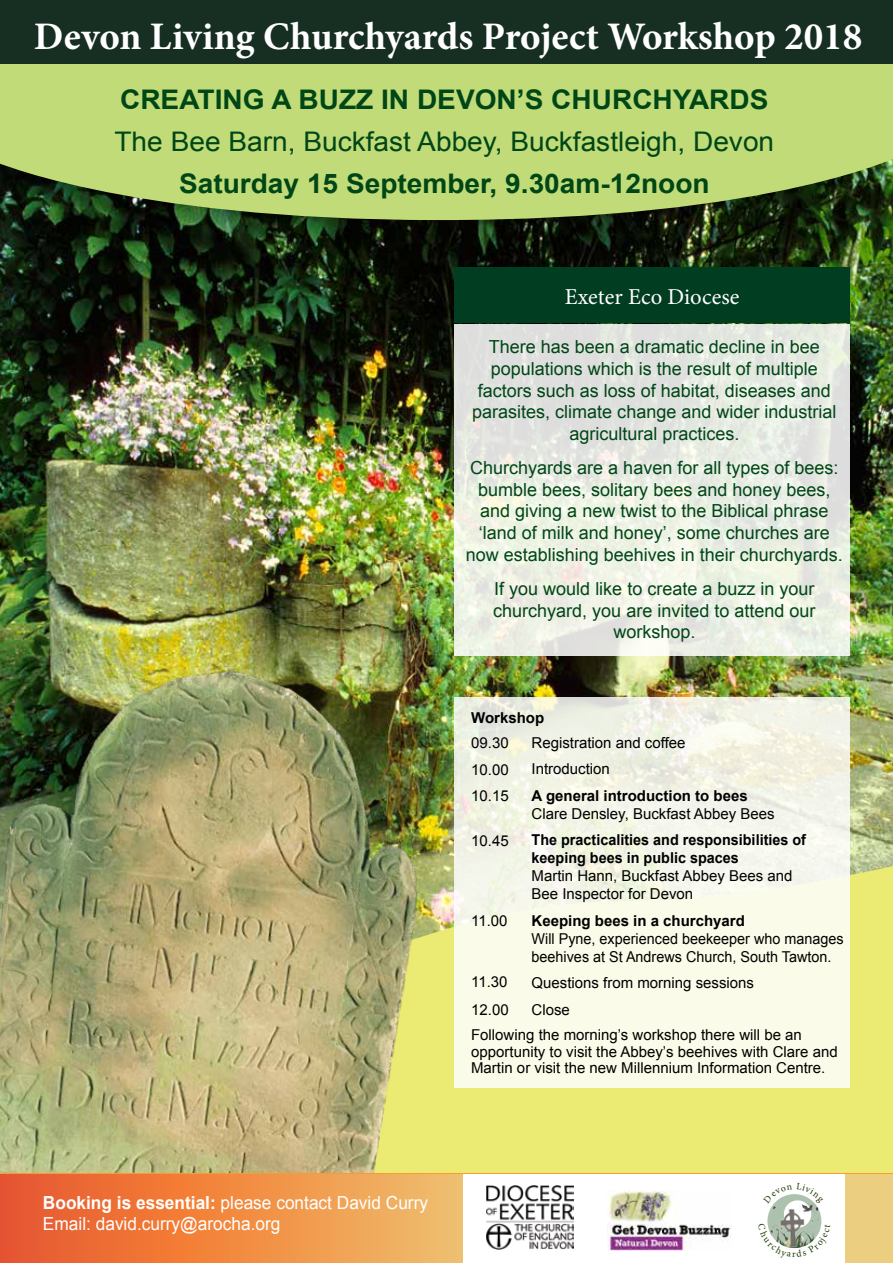
<style>
.page{position:relative;width:893px;height:1263px;background:#fff}
.page>*{position:absolute;margin:0;border:0;box-sizing:border-box;transform-origin:0 0}
.t1{font:700 39px "Minion Pro";color:#fff}
.t2{font:700 27px "Arial";color:#004617;scale:1.04 1}
.t3{font:27px "Arial";color:#004617;scale:1.04 1}
.t4{font:22.8px "Minion Pro";color:#fff}
.t5{font:18px/21.6px "Arial";color:#004617;text-align:center}
.t6{font:18px/21.6px "Arial";color:#fff;scale:.96 1}
.t7{font:15px/26.5px "Arial";color:#000}
.t8{font:15px/18px "Arial";color:#000;scale:.96 1}
.t9{font:700 15px/18px "Arial";color:#000;scale:.96 1}
.t10{font:700 15px "Arial";color:#000}
.s1{font-weight:700}
</style>
<div class="page">
<img style="left:0;top:220px;width:893px;height:640px">
<svg style="left:0;top:63px;width:893px;height:157px;background:#acc66b"></svg>
<div style="left:459px;top:860px;width:434px;height:314px;background:#ebeb73"></div>
<div style="left:0;top:0;width:893px;height:63px;background:#172e23"></div>
<svg style="left:459px;top:697px;width:391px;height:390px;background:#f6f6e7"></svg>
<img style="left:0;top:640px;width:459px;height:534px">
<svg style="left:0;top:1174px;width:893px;height:89px;background:#ee904c"></svg>
<svg style="left:454px;top:324px;width:396px;height:331px;background:#e8ebe2"></svg>
<div style="left:463px;top:1174px;width:381px;height:89px;background:#fff"></div>
<img style="left:767px;top:1194px;width:54px;height:54px;border-radius:27px">
<img style="left:810px;top:1204px;width:6px;height:11px">
<img style="left:778px;top:1204px;width:32px;height:19px">
<img style="left:607px;top:1190px;width:125px;height:61px">
<img style="left:487px;top:1185px;width:87px;height:65px">
<div style="left:454px;top:268px;width:396px;height:55px;background:#013d21"></div>
<svg style="left:767px;top:1223px;width:55px;height:26px"></svg>
<svg style="left:773px;top:1194px;width:42px;height:10px"></svg>
<h1 class="t1" style="left:34px;top:9px;width:830px">Devon Living Churchyards Project Workshop 2018</h1>
<h2 class="t2" style="left:120px;top:82px;width:625px">CREATING A BUZZ IN DEVON’S CHURCHYARDS</h2>
<h2 class="t3" style="left:114px;top:124px;width:636px">The Bee Barn, Buckfast Abbey, Buckfastleigh, Devon</h2>
<h2 class="t2" style="left:179px;top:166px;width:512px">Saturday 15 September, 9.30am-12noon</h2>
<p class="t4" style="left:565px;top:281px;width:176px">Exeter Eco Diocese</p>
<p class="t5" style="left:472px;top:336px;width:366px">There has been a dramatic decline in bee populations which is the result of multiple factors such as loss of habitat, diseases and parasites, climate change and wider industrial agricultural practices.</p>
<p class="t5" style="left:466px;top:457px;width:379px">Churchyards are a haven for all types of bees: bumble bees, solitary bees and honey bees, and giving a new twist to the Biblical phrase ‘land of milk and honey’, some churches are now establishing beehives in their churchyards.</p>
<p class="t5" style="left:493px;top:578px;width:324px">If you would like to create a buzz in your churchyard, you are invited to attend our workshop.</p>
<p class="t10" style="left:471px;top:707px;width:75px">Workshop</p>
<p class="t7" style="left:471px;top:730px;width:39px;text-align:justify">09.30<br>10.00<br>10.15</p>
<p class="t7" style="left:471px;top:827px;width:39px">10.45</p>
<p class="t7" style="left:532px;top:729px;width:155px">Registration and coffee<br>Introduction</p>
<p class="t10" style="left:532px;top:786px;width:218px">A general introduction to bees</p>
<p class="t7" style="left:532px;top:800px;width:245px">Clare Densley, Buckfast Abbey Bees</p>
<p class="t9" style="left:532px;top:831px;width:287px">The practicalities and responsibilities of keeping bees in public spaces</p>
<p class="t7" style="left:532px;top:867px;width:262px;line-height:18px">Martin Hann, Buckfast Abbey Bees and<br>Bee Inspector for Devon</p>
<p class="t10" style="left:532px;top:911px;width:215px">Keeping bees in a churchyard</p>
<p class="t8" style="left:532px;top:930px;width:327px">Will Pyne, experienced beekeeper who manages beehives at St Andrews Church, South Tawton.</p>
<p class="t7" style="left:532px;top:970px;width:224px">Questions from morning sessions<br>Close</p>
<p class="t7" style="left:471px;top:908px;width:38px">11.00</p>
<p class="t7" style="left:471px;top:968px;width:39px;line-height:28px">11.30<br>12.00</p>
<p class="t7" style="left:471px;top:1027px;width:368px;line-height:16.5px">Following the morning’s workshop there will be an opportunity to visit the Abbey’s beehives with Clare and<br>Martin or visit the new Millennium Information Centre.</p>
<p class="t6" style="left:43px;top:1192px;width:403px"><span class="s1">Booking is essential:</span> please contact David Curry<br>Email: david.curry@arocha.org</p>
</div>
